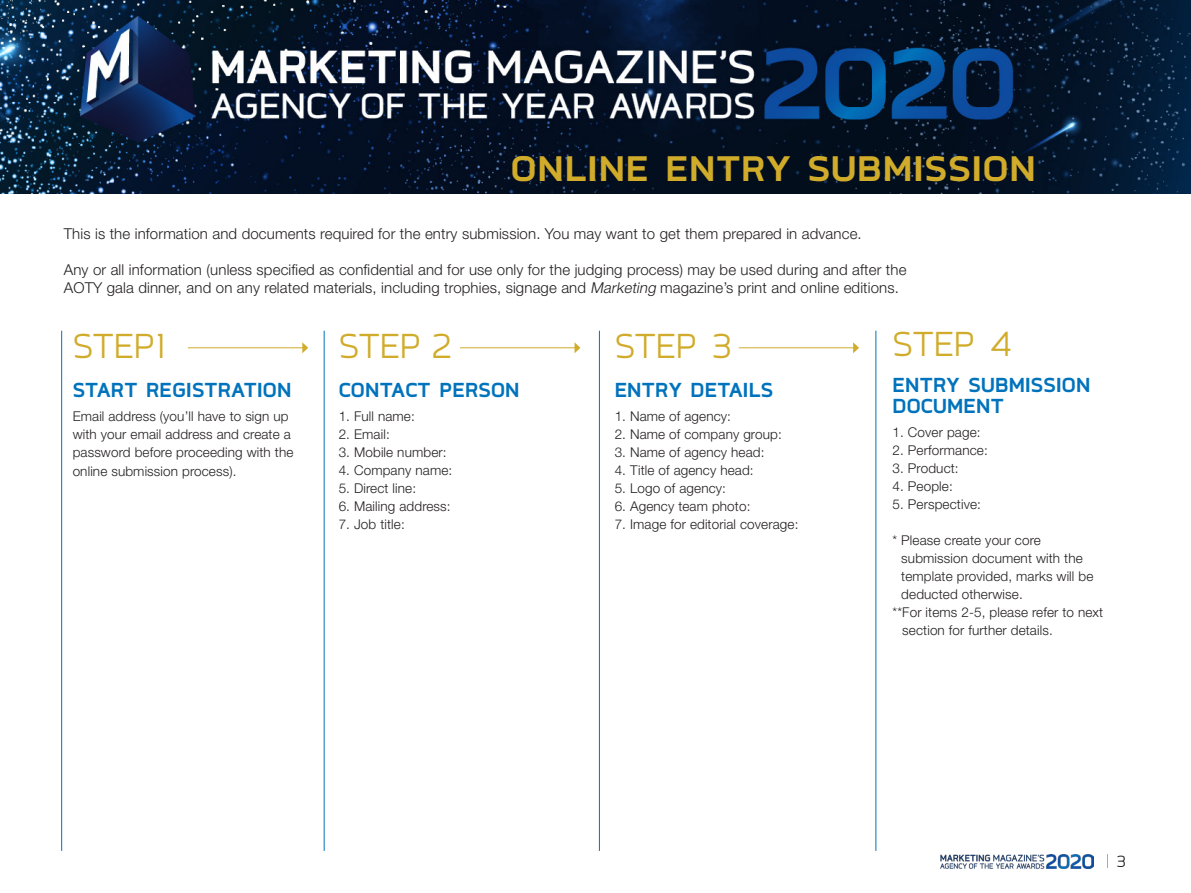
<style>
.page{position:relative;width:1191px;height:893px;background:#fff}
.page>*{position:absolute;margin:0;border:0;box-sizing:border-box;transform-origin:0 0}
.t1{font:43.5px "Coupe";letter-spacing:-.01em;color:#d1ab2a}
.t2{font:700 42px "Coupe";letter-spacing:.02em;color:#d1ab2a;scale:1.05 1}
.t3{font:700 24px/21px "Coupe";letter-spacing:.01em;color:#0073bc}
.t4{font:20.25px "Coupe Normal";color:#231f20}
.t5{font:300 15px/18px "Helvetica Neue CE";letter-spacing:.01em;color:#231f20}
.t6{font:300 13.5px/18px "Helvetica Neue CE";letter-spacing:.01em;color:#231f20}
.s1{font-style:italic}
</style>
<div class="page">
<img style="left:0;top:0;width:1191px;height:193px">
<hr style="left:324px;top:331px;width:1px;height:520px;background:#0073bc">
<hr style="left:61px;top:331px;width:1px;height:520px;background:#0073bc">
<hr style="left:599px;top:331px;width:1px;height:520px;background:#0073bc">
<hr style="left:188px;top:347px;width:115px;height:1px;background:#d1ab2a">
<svg style="left:302px;top:342px;width:6px;height:11px"></svg>
<hr style="left:460px;top:347px;width:115px;height:1px;background:#d1ab2a">
<svg style="left:574px;top:342px;width:6px;height:11px"></svg>
<hr style="left:738px;top:347px;width:116px;height:1px;background:#d1ab2a">
<svg style="left:853px;top:342px;width:6px;height:11px"></svg>
<hr style="left:875px;top:331px;width:1px;height:520px;background:#0073bc">
<img style="left:940px;top:854px;width:153px;height:14px">
<p class="t2" style="left:511px;top:147px;width:501px">ONLINE ENTRY SUBMISSION</p>
<p class="t5" style="left:64px;top:225px;width:799px">This is the information and documents required for the entry submission. You may want to get them prepared in advance.</p>
<p class="t5" style="left:64px;top:261px;width:844px">Any or all information (unless specified as confidential and for use only for the judging process) may be used during and after the<br>AOTY gala dinner, and on any related materials, including trophies, signage and <span class="s1">Marketing</span> magazine’s print and online editions.</p>
<p class="t1" style="left:73px;top:325px;width:95px">STEP1</p>
<p class="t3" style="left:73px;top:379px;width:220px">START REGISTRATION</p>
<p class="t6" style="left:73px;top:407px;width:222px">Email address (you’ll have to sign up with your email address and create a password before proceeding with the</p>
<p class="t6" style="left:73px;top:462px;width:165px">online submission process).</p>
<p class="t1" style="left:892px;top:323px;width:123px">STEP 4</p>
<p class="t3" style="left:892px;top:374px;width:199px">ENTRY SUBMISSION<br>DOCUMENT</p>
<p class="t6" style="left:892px;top:423px;width:90px">1. Cover page:</p>
<p class="t6" style="left:892px;top:441px;width:97px">2. Performance:</p>
<p class="t6" style="left:892px;top:459px;width:68px">3. Product:</p>
<p class="t6" style="left:892px;top:477px;width:62px">4. People:</p>
<p class="t6" style="left:892px;top:495px;width:90px">5. Perspective:</p>
<p class="t6" style="left:901px;top:531px;width:193px;text-indent:-9px">* Please create your core submission document with the template provided, marks will be deducted otherwise.</p>
<p class="t6" style="left:902px;top:603px;width:202px;text-indent:-10px">**For items 2-5, please refer to next section for further details.</p>
<p class="t1" style="left:614px;top:325px;width:120px">STEP 3</p>
<p class="t3" style="left:614px;top:379px;width:160px">ENTRY DETAILS</p>
<p class="t6" style="left:614px;top:407px;width:118px">1. Name of agency:</p>
<p class="t6" style="left:614px;top:425px;width:169px">2. Name of company group:</p>
<p class="t6" style="left:614px;top:443px;width:151px">3. Name of agency head:</p>
<p class="t6" style="left:614px;top:461px;width:140px">4. Title of agency head:</p>
<p class="t6" style="left:614px;top:479px;width:113px">5. Logo of agency:</p>
<p class="t6" style="left:614px;top:497px;width:137px">6. Agency team photo:</p>
<p class="t6" style="left:614px;top:515px;width:185px">7. Image for editorial coverage:</p>
<p class="t1" style="left:339px;top:325px;width:117px">STEP 2</p>
<p class="t3" style="left:339px;top:379px;width:182px">CONTACT PERSON</p>
<p class="t6" style="left:339px;top:407px;width:78px">1. Full name:</p>
<p class="t6" style="left:339px;top:425px;width:53px">2. Email:</p>
<p class="t6" style="left:339px;top:443px;width:109px">3. Mobile number:</p>
<p class="t6" style="left:339px;top:461px;width:115px">4. Company name:</p>
<p class="t6" style="left:339px;top:479px;width:79px">5. Direct line:</p>
<p class="t6" style="left:339px;top:497px;width:113px">6. Mailing address:</p>
<p class="t6" style="left:339px;top:515px;width:68px">7. Job title:</p>
<p class="t4" style="left:1116px;top:850px;width:12px">3</p>
</div>
